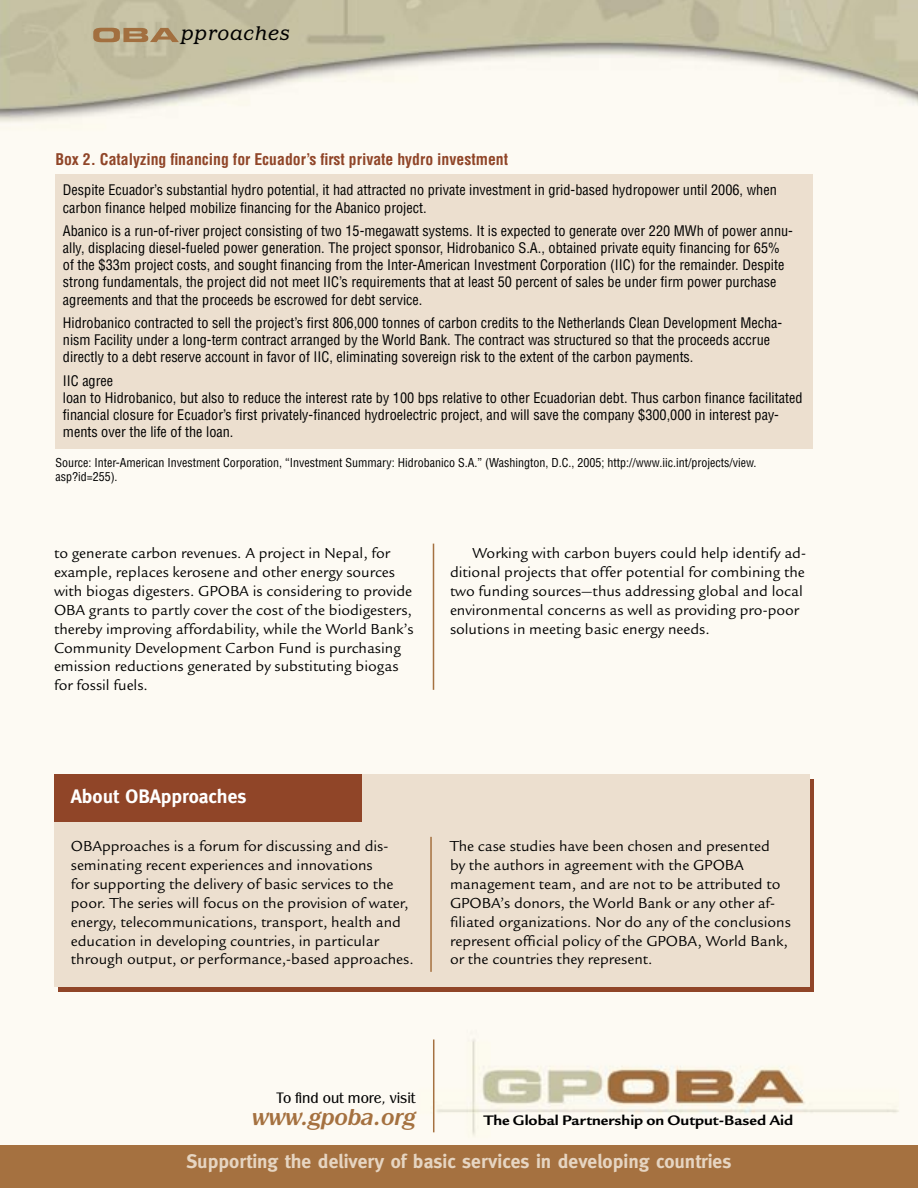
<style>
.page{position:relative;width:918px;height:1188px;background:#fff}
.page>*{position:absolute;margin:0;border:0;box-sizing:border-box;transform-origin:0 0}
.web_site{font:italic 700 24px "Panache ITC";color:#a57140}
.t1{font:italic 21px "Barcelona ITC";color:#000}
.Subhead_2{font:700 19.5px "Meta";color:#e6d5c2}
.Subhead_2-2{font:700 19.5px "Meta";color:#fff}
.Body_text_First{font:15.75px/18.9px "Legacy San ITC";color:#000}
.Body_text{font:15.75px/18.9px "Legacy San ITC";color:#000}
.Table_title{font:700 condensed 15.75px "Helvetica";color:#904528}
.to_find_out_more{font:15.75px "Panache ITC";color:#000}
.Under_logo{font:700 15px "Legacy San ITC";color:#000;scale:1.09 1}
.Table_text{font:condensed 14.25px/17.1px "Helvetica";color:#000}
.Table_source{font:condensed 12px/14.4px "Helvetica";color:#000}
</style>
<div class="page">
<img style="left:0;top:0;width:918px;height:1145px">
<svg style="left:93px;top:28px;width:86px;height:14px"></svg>
<div style="left:0;top:1145px;width:918px;height:43px;background:#a57140"></div>
<hr style="left:433px;top:544px;width:1px;height:146px;background:#a57140">
<hr style="left:433px;top:1040px;width:1px;height:92px;background:#a57140">
<div style="left:55px;top:175px;width:758px;height:274px;background:#ecdfcf"></div>
<div style="left:58px;top:779px;width:756px;height:212px;background:linear-gradient(to right,#904528,#904528)"></div>
<div style="left:54px;top:774px;width:756px;height:212px;background:#ecdfcf"></div>
<hr style="left:430px;top:837px;width:2px;height:135px;background:#a57140">
<div style="left:54px;top:774px;width:307px;height:47px;background:#904528"></div>
<p class="t1" style="left:181px;top:21px;width:111px">pproaches</p>
<p class="Table_title" style="left:55px;top:150px;width:454px">Box 2. Catalyzing financing for Ecuador’s first private hydro investment</p>
<p class="Table_text" style="left:63px;top:182px;width:715px">Despite Ecuador’s substantial hydro potential, it had attracted no private investment in grid-based hydropower until 2006, when carbon finance helped mobilize financing for the Abanico project.</p>
<p class="Table_text" style="left:63px;top:222px;width:732px">Abanico is a run-of-river project consisting of two 15-megawatt systems. It is expected to generate over 220 MWh of power annu&shy;ally, displacing diesel-fueled power generation. The project sponsor, Hidrobanico S.A., obtained private equity financing for 65% of the $33m project costs, and sought financing from the Inter-American Investment Corporation (IIC) for the remainder. Despite strong fundamentals, the project did not meet IIC’s requirements that at least 50 percent of sales be under firm power purchase agreements and that the proceeds be escrowed for debt service.</p>
<p class="Table_text" style="left:63px;top:314px;width:721px">Hidrobanico contracted to sell the project’s first 806,000 tonnes of carbon credits to the Netherlands Clean Development Mecha&shy;nism Facility under a long-term contract arranged by the World Bank. The contract was structured so that the proceeds accrue directly to a debt reserve account in favor of IIC, eliminating sovereign risk to the extent of the carbon payments.</p>
<p class="Table_text" style="left:63px;top:372px;width:741px">IIC agree<br>loan to Hidrobanico, but also to reduce the interest rate by 100 bps relative to other Ecuadorian debt. Thus carbon finance facilitated financial closure for Ecuador’s first privately-financed hydroelectric project, and will save the company $300,000 in interest pay&shy;ments over the life of the loan.</p>
<p class="Table_source" style="left:55px;top:455px;width:703px">Source: Inter-American Investment Corporation, “Investment Summary: Hidrobanico S.A.” (Washington, D.C., 2005; http://www.iic.int/projects/view. asp?id=255).</p>
<p class="Body_text" style="left:54px;top:544px;width:361px">to generate carbon revenues. A project in Nepal, for example, replaces kerosene and other energy sources with biogas digesters. GPOBA is considering to provide OBA grants to partly cover the cost of the biodigesters, thereby improving affordability, while the World Bank’s Community Development Carbon Fund is purchasing emission reductions generated by substituting biogas for fossil fuels.</p>
<p class="Body_text" style="left:450px;top:544px;width:357px;text-indent:22px">Working with carbon buyers could help identify ad&shy;ditional projects that offer potential for combining the two funding sources—thus addressing global and local environmental concerns as well as providing pro-poor solutions in meeting basic energy needs.</p>
<p class="Subhead_2-2" style="left:71px;top:785px;width:177px">About OBApproaches</p>
<p class="Body_text_First" style="left:71px;top:837px;width:344px">OBApproaches is a forum for discussing and dis&shy;seminating recent experiences and innovations<br>for supporting the delivery of basic services to the poor. The series will focus on the provision of water, energy, telecommunications, transport, health and education in developing countries, in particular through output, or performance,-based approaches.</p>
<p class="Body_text_First" style="left:450px;top:837px;width:321px">The case studies have been chosen and presented</p>
<p class="Body_text_First" style="left:450px;top:856px;width:342px">by the authors in agreement with the GPOBA management team, and are not to be attributed to GPOBA’s donors, the World Bank or any other af&shy;filiated organizations. Nor do any of the conclusions represent official policy of the GPOBA, World Bank, or the countries they represent.</p>
<p class="to_find_out_more" style="left:277px;top:1089px;width:141px">To find out more, visit</p>
<p class="web_site" style="left:252px;top:1103px;width:165px">www.gpoba.org</p>
<p class="Under_logo" style="left:484px;top:1111px;width:286px">The Global Partnership on Output-Based Aid</p>
<p class="Subhead_2" style="left:187px;top:1150px;width:546px">Supporting the delivery of basic services in developing countries</p>
</div>
